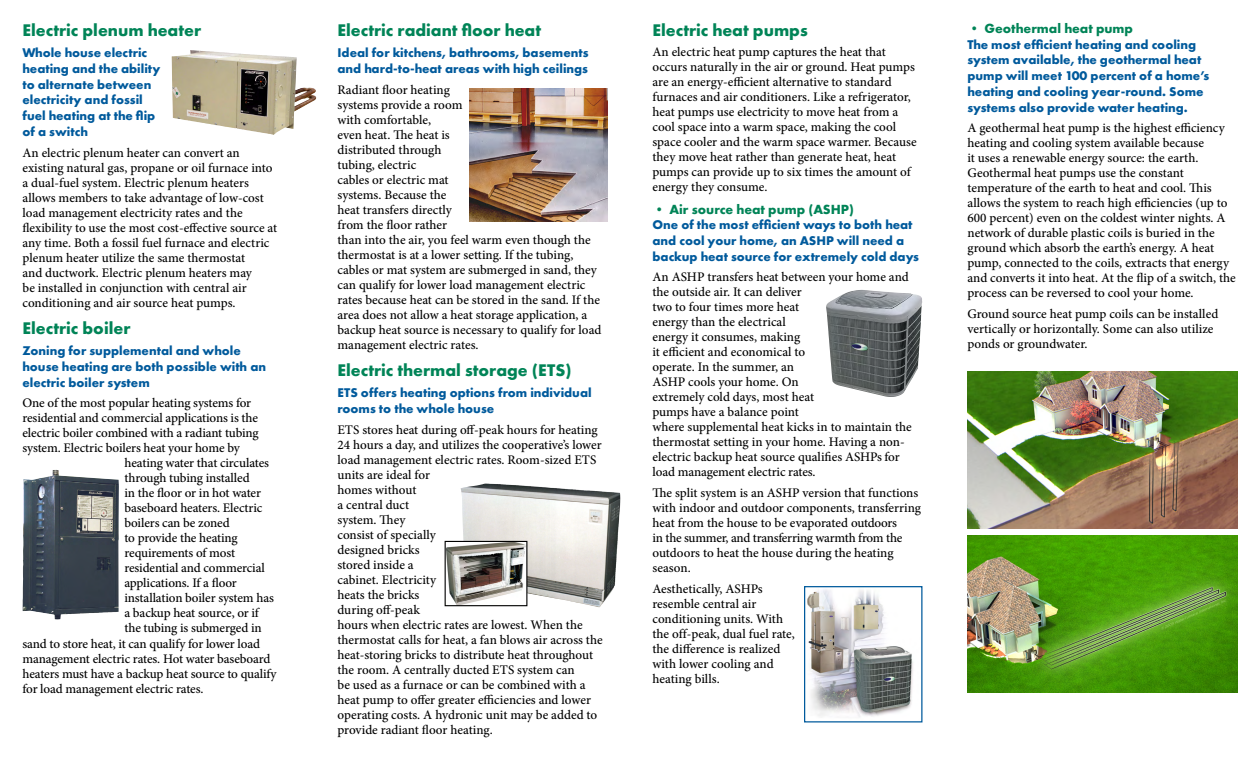
<style>
.page{position:relative;width:1260px;height:765px;background:#fff}
.page>*{position:absolute;margin:0;border:0;box-sizing:border-box;transform-origin:0 0}
.t1{font:700 17.5px "Futura PT";color:#008457}
.t2{font:700 13.75px "Futura PT";color:#008457}
.t3{font:500 13.12px/15px "Minion Pro";letter-spacing:-.005em;color:#000}
.t4{font:700 13.12px/15.8px "Futura PT";color:#005a9c}
</style>
<div class="page">
<img style="left:22px;top:470px;width:97px;height:150px">
<img style="left:172px;top:50px;width:141px;height:85px">
<img style="left:469px;top:89px;width:139px;height:132px">
<img style="left:968px;top:535px;width:270px;height:158px">
<img style="left:968px;top:371px;width:270px;height:158px">
<img style="left:461px;top:483px;width:160px;height:124px">
<img style="left:447px;top:543px;width:78px;height:61px">
<div style="left:445px;top:541px;width:82px;height:65px;border:1px solid #000"></div>
<img style="left:826px;top:290px;width:96px;height:107px">
<img style="left:807px;top:589px;width:106px;height:128px">
<div style="left:804px;top:586px;width:118px;height:136px;border:1px solid #005a9c"></div>
<h1 class="t1" style="left:22px;top:19px;width:180px">Electric plenum heater</h1>
<p class="t4" style="left:22px;top:45px;width:139px">Whole house electric heating and the ability to alternate between electricity and fossil fuel heating at the flip of a switch</p>
<p class="t3" style="left:22px;top:145px;width:256px">An electric plenum heater can convert an existing natural gas, propane or oil furnace into a dual-fuel system. Electric plenum heaters allows members to take advantage of low-cost load management electricity rates and the flexibility to use the most cost-effective source at any time. Both a fossil fuel furnace and electric plenum heater utilize the same thermostat<br>and ductwork. Electric plenum heaters may<br>be installed in conjunction with central air conditioning and air source heat pumps.</p>
<h1 class="t1" style="left:22px;top:317px;width:109px">Electric boiler</h1>
<p class="t4" style="left:22px;top:343px;width:245px">Zoning for supplemental and whole house heating are both possible with an electric boiler system</p>
<p class="t3" style="left:22px;top:396px;width:230px">One of the most popular heating systems for</p>
<p class="t3" style="left:22px;top:411px;width:237px">residential and commercial applications is the</p>
<p class="t3" style="left:22px;top:426px;width:238px">electric boiler combined with a radiant tubing</p>
<p class="t3" style="left:22px;top:441px;width:219px">system. Electric boilers heat your home by</p>
<p class="t3" style="left:124px;top:456px;width:146px">heating water that circulates</p>
<p class="t3" style="left:124px;top:471px;width:127px">through tubing installed</p>
<p class="t3" style="left:124px;top:486px;width:138px">in the floor or in hot water</p>
<p class="t3" style="left:124px;top:501px;width:140px">baseboard heaters. Electric</p>
<p class="t3" style="left:124px;top:516px;width:107px">boilers can be zoned</p>
<p class="t3" style="left:124px;top:531px;width:115px">to provide the heating</p>
<p class="t3" style="left:124px;top:546px;width:112px">requirements of most</p>
<p class="t3" style="left:124px;top:561px;width:142px">residential and commercial</p>
<p class="t3" style="left:124px;top:576px;width:114px">applications. If a floor</p>
<p class="t3" style="left:124px;top:591px;width:151px">installation boiler system has</p>
<p class="t3" style="left:124px;top:606px;width:136px">a backup heat source, or if</p>
<p class="t3" style="left:124px;top:621px;width:139px">the tubing is submerged in</p>
<p class="t3" style="left:22px;top:636px;width:239px">sand to store heat, it can qualify for lower load</p>
<p class="t3" style="left:22px;top:651px;width:249px">management electric rates. Hot water baseboard</p>
<p class="t3" style="left:22px;top:666px;width:256px">heaters must have a backup heat source to qualify</p>
<p class="t3" style="left:22px;top:682px;width:182px">for load management electric rates.</p>
<h1 class="t1" style="left:338px;top:19px;width:205px">Electric radiant floor heat</h1>
<p class="t4" style="left:338px;top:45px;width:253px">Ideal for kitchens, bathrooms, basements and hard-to-heat areas with high ceilings</p>
<p class="t3" style="left:338px;top:82px;width:265px">Radiant floor heating<br>systems provide a room<br>with comfortable,<br>even heat. The heat is<br>distributed through<br>tubing, electric<br>cables or electric mat<br>systems. Because the<br>heat transfers directly<br>from the floor rather<br>than into the air, you feel warm even though the thermostat is at a lower setting. If the tubing, cables or mat system are submerged in sand, they can qualify for lower load management electric rates because heat can be stored in the sand. If the area does not allow a heat storage application, a backup heat source is necessary to qualify for load management electric rates.</p>
<h1 class="t1" style="left:338px;top:359px;width:236px">Electric thermal storage (ETS)</h1>
<p class="t4" style="left:338px;top:385px;width:256px">ETS offers heating options from individual rooms to the whole house</p>
<p class="t3" style="left:338px;top:422px;width:267px">ETS stores heat during off-peak hours for heating<br>24 hours a day, and utilizes the cooperative’s lower load management electric rates. Room-sized ETS units are ideal for<br>homes without<br>a central duct<br>system. They<br>consist of specially<br>designed bricks<br>stored inside a<br>cabinet. Electricity<br>heats the bricks<br>during off-peak<br>hours when electric rates are lowest. When the thermostat calls for heat, a fan blows air across the heat-storing bricks to distribute heat throughout the room. A centrally ducted ETS system can<br>be used as a furnace or can be combined with a heat pump to offer greater efficiencies and lower operating costs. A hydronic unit may be added to provide radiant floor heating.</p>
<h1 class="t1" style="left:652px;top:19px;width:157px">Electric heat pumps</h1>
<p class="t3" style="left:652px;top:45px;width:266px">An electric heat pump captures the heat that occurs naturally in the air or ground. Heat pumps are an energy-efficient alternative to standard furnaces and air conditioners. Like a refrigerator, heat pumps use electricity to move heat from a cool space into a warm space, making the cool space cooler and the warm space warmer. Because they move heat rather than generate heat, heat pumps can provide up to six times the amount of energy they consume.</p>
<p class="t2" style="left:652px;top:200px;width:203px">• Air source heat pump (ASHP)</p>
<p class="t4" style="left:652px;top:217px;width:268px">One of the most efficient ways to both heat and cool your home, an ASHP will need a backup heat source for extremely cold days</p>
<p class="t3" style="left:652px;top:270px;width:261px">An ASHP transfers heat between your home and the outside air. It can deliver<br>two to four times more heat<br>energy than the electrical<br>energy it consumes, making<br>it efficient and economical to<br>operate. In the summer, an<br>ASHP cools your home. On<br>extremely cold days, most heat<br>pumps have a balance point<br>where supplemental heat kicks in to maintain the thermostat setting in your home. Having a non&shy;electric backup heat source qualifies ASHPs for load management electric rates.</p>
<p class="t3" style="left:652px;top:485px;width:270px">The split system is an ASHP version that functions with indoor and outdoor components, transferring heat from the house to be evaporated outdoors<br>in the summer, and transferring warmth from the outdoors to heat the house during the heating season.</p>
<p class="t3" style="left:652px;top:581px;width:144px">Aesthetically, ASHPs resemble central air conditioning units. With the off-peak, dual fuel rate, the difference is realized with lower cooling and heating bills.</p>
<p class="t2" style="left:968px;top:20px;width:167px">• Geothermal heat pump</p>
<p class="t4" style="left:968px;top:36px;width:243px">The most efficient heating and cooling system available, the geothermal heat pump will meet 100 percent of a home’s heating and cooling year-round. Some systems also provide water heating.</p>
<p class="t3" style="left:968px;top:121px;width:270px">A geothermal heat pump is the highest efficiency heating and cooling system available because<br>it uses a renewable energy source: the earth.<br>Geothermal heat pumps use the constant temperature of the earth to heat and cool. This allows the system to reach high efficiencies (up to 600 percent) even on the coldest winter nights. A network of durable plastic coils is buried in the ground which absorb the earth’s energy. A heat pump, connected to the coils, extracts that energy and converts it into heat. At the flip of a switch, the process can be reversed to cool your home.</p>
<p class="t3" style="left:968px;top:306px;width:252px">Ground source heat pump coils can be installed vertically or horizontally. Some can also utilize ponds or groundwater.</p>
</div>
